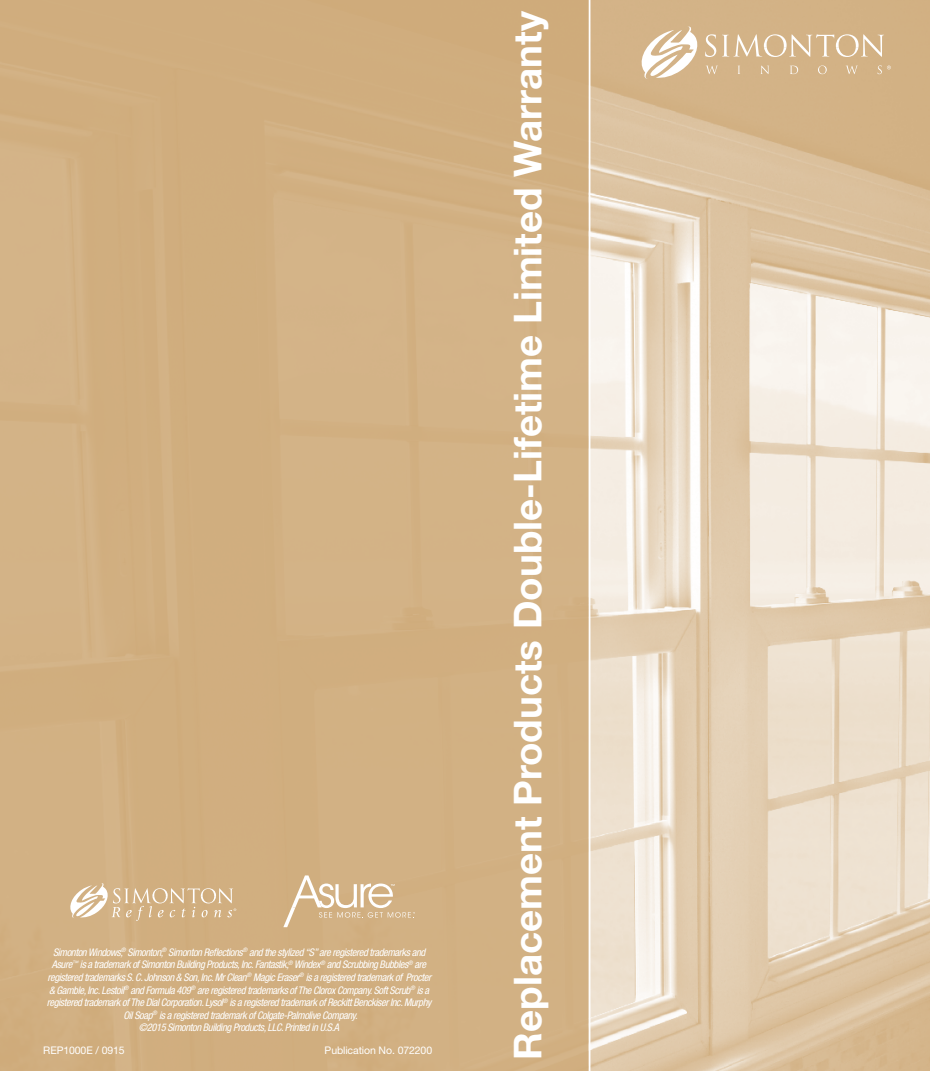
<style>
.page{position:relative;width:930px;height:1071px;background:#fff}
.page>*{position:absolute;margin:0;border:0;box-sizing:border-box;transform-origin:0 0}
.t1{font:700 38.5px "Helvetica Neue";color:#fff}
.t2{font:italic condensed 10.5px/12.6px "Helvetica Neue";letter-spacing:-.04em;color:#fff;text-align:center}
.t3{font:10.5px "Helvetica Neue";letter-spacing:-.01em;color:#fff}
</style>
<div class="page">
<img style="left:590px;top:0;width:339px;height:1071px">
<div style="left:0;top:0;width:588px;height:1071px;background:#d1af81"></div>
<svg style="left:641px;top:27px;width:249px;height:52px;background:#dac09c"></svg>
<svg style="left:283px;top:875px;width:131px;height:52px;background:#d8bc96"></svg>
<svg style="left:70px;top:883px;width:166px;height:38px;background:#d9bd97"></svg>
<p class="t2" style="left:47px;top:946px;width:386px">Simonton Windows, <sup>®</sup> Simonton,<sup>®</sup> Simonton Reflections<sup>®</sup> and the stylized “S” are registered trademarks and Asure<sup>™</sup> is a trademark of Simonton Building Products, Inc. Fantastik,<sup>®</sup> Windex<sup>®</sup> and Scrubbing Bubbles<sup>®</sup> are registered trademarks S. C. Johnson &amp; Son, Inc. Mr Clean<sup>®</sup> Magic Eraser<sup>®</sup> is a registered trademark of Procter &amp; Gamble, Inc. Lestoil<sup>®</sup> and Formula 409<sup>®</sup> are registered trademarks of The Clorox Company. Soft Scrub<sup>®</sup> is a registered trademark of The Dial Corporation. Lysol<sup>®</sup> is a registered trademark of Reckitt Benckiser Inc. Murphy Oil Soap<sup>®</sup> is a registered trademark of Colgate-Palmolive Company.<br>©2015 Simonton Building Products, LLC. Printed in U.S.A</p>
<p class="t3" style="left:43px;top:1044px;width:83px">REP1000E / 0915</p>
<p class="t3" style="left:324px;top:1044px;width:109px">Publication No. 072200</p>
<h1 class="t1" style="left:503px;top:1060px;width:1050px;rotate:-90deg">Replacement Products Double-Lifetime Limited Warranty</h1>
</div>
